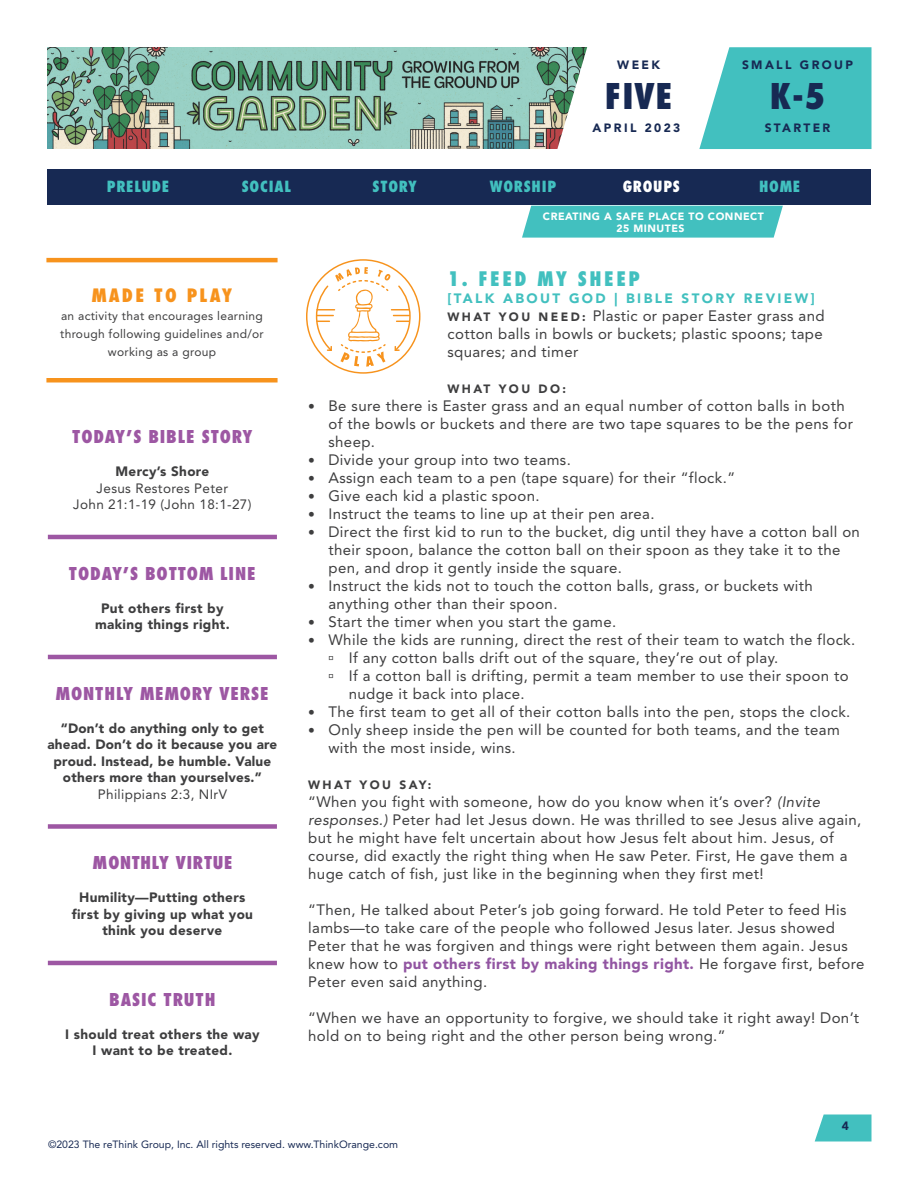
<style>
.page{position:relative;width:918px;height:1188px;background:#fff}
.page>*{position:absolute;margin:0;border:0;box-sizing:border-box;transform-origin:0 0}
.t1{font:800 condensed 34.5px "Futura Std";color:#172953}
.t2{font:800 condensed 19.5px "Futura Std";letter-spacing:.125em;color:#42c0bf}
.t3{font:800 condensed 18px "Futura Std";letter-spacing:.125em;color:#f7931d}
.t4{font:800 condensed 17.25px "Futura Std";letter-spacing:.05em;color:#9d57a3}
.t5{font:800 condensed 17.25px "Futura";letter-spacing:.05em;color:#9d57a3}
.t6{font:15px/18px "Avenir LT Std";letter-spacing:.025em;color:#3e3e3f}
.t7{font:800 condensed 15px "Futura Std";letter-spacing:.05em;color:#42c0bf}
.t8{font:800 condensed 15px "Futura Std";letter-spacing:.05em;color:#fff}
.t9{font:900 13.5px/16.5px "Avenir LT Std";letter-spacing:.025em;color:#3e3e3f;text-align:center}
.t10{font:13.5px/16.5px "Avenir LT Std";letter-spacing:.025em;color:#3e3e3f;text-align:center}
.t11{font:900 13.5px "Avenir LT Std";letter-spacing:.175em;color:#42c0bf}
.t12{font:12px/18px "Avenir LT Std";letter-spacing:.025em;color:#3e3e3f;text-align:center}
.t13{font:900 12px "Avenir LT Std";letter-spacing:.2em;color:#172953}
.t14{font:900 12px "Avenir LT Std";letter-spacing:.2em;color:#3e3e3f}
.t15{font:10.5px "Avenir LT Std";color:#172953}
.t16{font:900 10.5px/12px "Avenir LT Std";letter-spacing:.05em;color:#fff;text-align:center}
.s1{font-weight:900;font-size:12px}
.s2{font-family:"Avenir";font-size:13.5px}
.s3{font-style:italic}
.s4{font-weight:900;color:#9255a2}
</style>
<div class="page">
<img style="left:47px;top:47px;width:510px;height:102px">
<svg style="left:557px;top:47px;width:315px;height:102px"></svg>
<svg style="left:815px;top:1114px;width:57px;height:28px;background:#57c7c6"></svg>
<hr style="left:48px;top:535px;width:229px;height:4px;background:#9d57a3">
<hr style="left:48px;top:655px;width:229px;height:4px;background:#9d57a3">
<div style="left:48px;top:824px;width:229px;height:5px;background:#9d57a3"></div>
<hr style="left:48px;top:961px;width:229px;height:4px;background:#9d57a3">
<div style="left:47px;top:170px;width:824px;height:36px;background:#172953"></div>
<svg style="left:306px;top:259px;width:114px;height:115px"></svg>
<hr style="left:46px;top:378px;width:232px;height:4px;background:#f7931d">
<hr style="left:46px;top:258px;width:232px;height:4px;background:#f7931d">
<div style="left:522px;top:206px;width:261px;height:32px;background:#42c0bf"></div>
<p class="t13" style="left:617px;top:58px;width:44px">WEEK</p>
<p class="t13" style="left:742px;top:58px;width:113px">SMALL GROUP</p>
<h1 class="t1" style="left:605px;top:75px;width:69px">FIVE</h1>
<h1 class="t1" style="left:770px;top:75px;width:57px">K-5</h1>
<p class="t13" style="left:765px;top:121px;width:67px">STARTER</p>
<p class="t13" style="left:593px;top:121px;width:89px">APRIL 2023</p>
<p class="t7" style="left:107px;top:177px;width:64px">PRELUDE</p>
<p class="t7" style="left:242px;top:177px;width:51px">SOCIAL</p>
<p class="t7" style="left:373px;top:177px;width:46px">STORY</p>
<p class="t7" style="left:490px;top:177px;width:68px">WORSHIP</p>
<p class="t8" style="left:623px;top:177px;width:59px">GROUPS</p>
<p class="t7" style="left:759px;top:177px;width:43px">HOME</p>
<p class="t3" style="left:92px;top:284px;width:142px">MADE TO PLAY</p>
<p class="t12" style="left:60px;top:306px;width:205px">an activity that encourages learning through following guidelines and/or working as a group</p>
<p class="t4" style="left:72px;top:426px;width:182px">TODAY’S BIBLE STORY</p>
<p class="t9" style="left:116px;top:463px;width:95px">Mercy’s Shore</p>
<p class="t10" style="left:73px;top:480px;width:180px">Jesus Restores Peter<br>John 21:1-19 (John 18:1-27)</p>
<p class="t4" style="left:69px;top:562px;width:188px">TODAY’S BOTTOM LINE</p>
<p class="t9" style="left:95px;top:600px;width:136px">Put others first by making things right.</p>
<p class="t4" style="left:56px;top:682px;width:214px">MONTHLY MEMORY VERSE</p>
<p class="t9" style="left:47px;top:720px;width:231px">“Don’t do anything only to get ahead. Don’t do it because you are proud. Instead, be humble. Value others more than yourselves.”</p>
<p class="t10" style="left:98px;top:786px;width:131px">Philippians 2:3, NIrV</p>
<p class="t5" style="left:93px;top:851px;width:141px">MONTHLY VIRTUE</p>
<p class="t9" style="left:72px;top:889px;width:183px">Humility—Putting others first by giving up what you think you deserve</p>
<p class="t4" style="left:109px;top:988px;width:108px">BASIC TRUTH</p>
<p class="t9" style="left:65px;top:1026px;width:196px">I should treat others the way<br>I want to be treated.</p>
<p class="t16" style="left:543px;top:210px;width:223px">CREATING A SAFE PLACE TO CONNECT<br>25 MINUTES</p>
<h2 class="t2" style="left:447px;top:267px;width:194px">1. FEED MY SHEEP</h2>
<p class="t11" style="left:447px;top:290px;width:369px">[TALK ABOUT GOD | BIBLE STORY REVIEW]</p>
<p class="t6" style="left:447px;top:307px;width:379px;text-align:justify"><span class="s1">W H AT Y O U N E E D :</span> Plastic or paper Easter grass and cotton balls in bowls or buckets; plastic spoons; tape squares; and timer</p>
<p class="t14" style="left:447px;top:381px;width:120px">WHAT YOU DO:</p>
<p class="t6" style="left:328px;top:397px;width:526px;text-indent:-20px"><span class="s2">•</span> Be sure there is Easter grass and an equal number of cotton balls in both of the bowls or buckets and there are two tape squares to be the pens for sheep.</p>
<p class="t6" style="left:308px;top:451px;width:264px"><span class="s2">•</span> Divide your group into two teams.</p>
<p class="t6" style="left:308px;top:469px;width:428px"><span class="s2">•</span> Assign each team to a pen (tape square) for their “flock.”</p>
<p class="t6" style="left:308px;top:487px;width:233px"><span class="s2">•</span> Give each kid a plastic spoon.</p>
<p class="t6" style="left:308px;top:505px;width:348px"><span class="s2">•</span> Instruct the teams to line up at their pen area.</p>
<p class="t6" style="left:328px;top:523px;width:533px;text-indent:-20px"><span class="s2">•</span> Direct the first kid to run to the bucket, dig until they have a cotton ball on their spoon, balance the cotton ball on their spoon as they take it to the pen, and drop it gently inside the square.</p>
<p class="t6" style="left:328px;top:577px;width:486px;text-indent:-20px"><span class="s2">•</span> Instruct the kids not to touch the cotton balls, grass, or buckets with anything other than their spoon.</p>
<p class="t6" style="left:308px;top:613px;width:310px"><span class="s2">•</span> Start the timer when you start the game.</p>
<p class="t6" style="left:349px;top:631px;width:508px;text-indent:-40px"><span class="s2">•</span> While the kids are running, direct the rest of their team to watch the flock.<br>If any cotton balls drift out of the square, they’re out of play.<br>If a cotton ball is drifting, permit a team member to use their spoon to nudge it back into place.</p>
<p class="t6" style="left:308px;top:703px;width:544px"><span class="s2">•</span> The first team to get all of their cotton balls into the pen, stops the clock.</p>
<p class="t6" style="left:328px;top:721px;width:513px;text-indent:-20px"><span class="s2">•</span> Only sheep inside the pen will be counted for both teams, and the team with the most inside, wins.</p>
<p class="t14" style="left:308px;top:777px;width:125px">WHAT YOU SAY:</p>
<p class="t6" style="left:308px;top:793px;width:555px">“When you fight with someone, how do you know when it’s over? <span class="s3">(Invite responses.)</span> Peter had let Jesus down. He was thrilled to see Jesus alive again, but he might have felt uncertain about how Jesus felt about him. Jesus, of course, did exactly the right thing when He saw Peter. First, He gave them a huge catch of fish, just like in the beginning when they first met!</p>
<p class="t6" style="left:308px;top:901px;width:558px">“Then, He talked about Peter’s job going forward. He told Peter to feed His lambs—to take care of the people who followed Jesus later. Jesus showed Peter that he was forgiven and things were right between them again. Jesus knew how to <span class="s4">put others first by making things right.</span> He forgave first, before Peter even said anything.</p>
<p class="t6" style="left:308px;top:1009px;width:552px">“When we have an opportunity to forgive, we should take it right away! Don’t hold on to being right and the other person being wrong.”</p>
<p class="t13" style="left:842px;top:1118px;width:9px">4</p>
<p class="t15" style="left:48px;top:1138px;width:352px">©2023 The reThink Group, Inc. All rights reserved. www.ThinkOrange.com</p>
</div>
